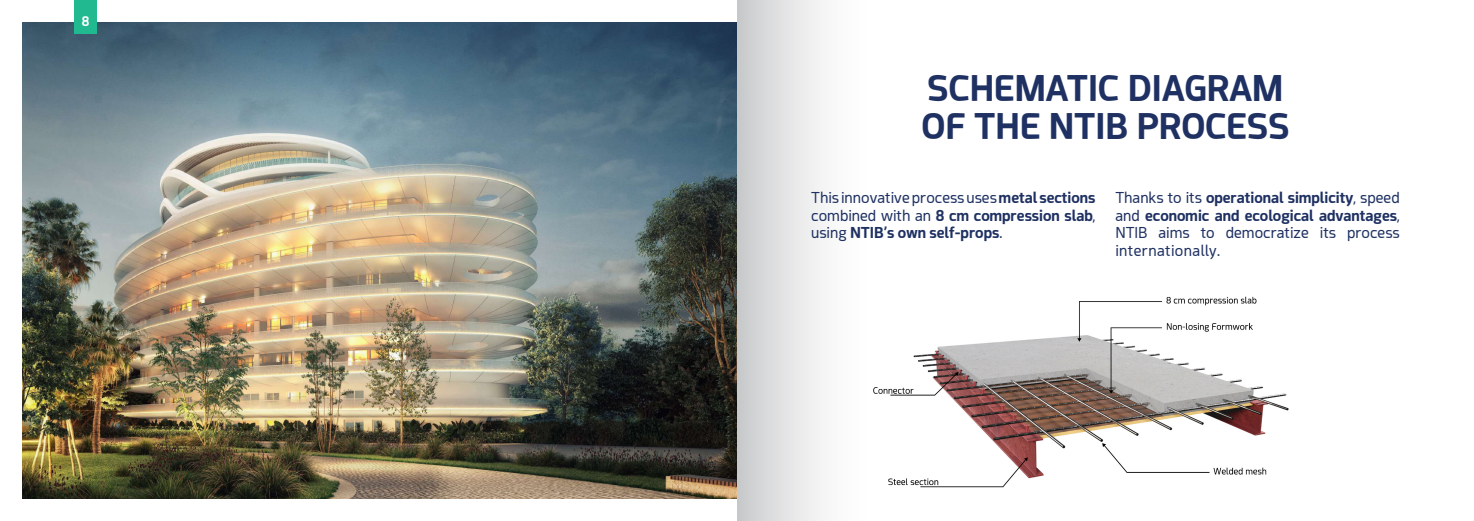
<style>
.page{position:relative;width:1474px;height:521px;background:#fff}
.page>*{position:absolute;margin:0;border:0;box-sizing:border-box;transform-origin:0 0}
.t1{font:700 35px "Acephimere";color:#1f3162}
.t2{font:14.88px/17.5px "Acephimere";color:#1f3162;text-align:justify}
.t3{font:700 14.88px/17.5px "Acephimere";color:#1f3162;text-align:justify}
.t4{font:700 13.12px "Acephimere";color:#fff}
.s1{font-weight:400}
.s2{font-weight:700}
</style>
<div class="page">
<img style="left:22px;top:22px;width:715px;height:477px">
<img style="left:873px;top:296px;width:416px;height:192px">
<div style="left:74px;top:0;width:23px;height:34px;background:#21b990"></div>
<div style="left:737px;top:0;width:131px;height:521px;background:linear-gradient(to right,#cccdcf,#fff)"></div>
<p class="t4" style="left:82px;top:12px;width:9px">8</p>
<p class="t1" style="left:927px;top:64px;width:357px">SCHEMATIC DIAGRAM</p>
<p class="t1" style="left:921px;top:102px;width:369px">OF THE NTIB PROCESS</p>
<p class="t3" style="left:811px;top:188px;width:286px"><span class="s1">This innovative process uses</span> metal sections <span class="s1">combined with an</span> 8 cm compression slab<span class="s1">, using</span> NTIB’s own self-props<span class="s1">.</span></p>
<p class="t2" style="left:1115px;top:188px;width:286px">Thanks to its <span class="s2">operational simplicity</span>, speed and <span class="s2">economic and ecological advantages</span>, NTIB aims to democratize its process internationally.</p>
</div>
